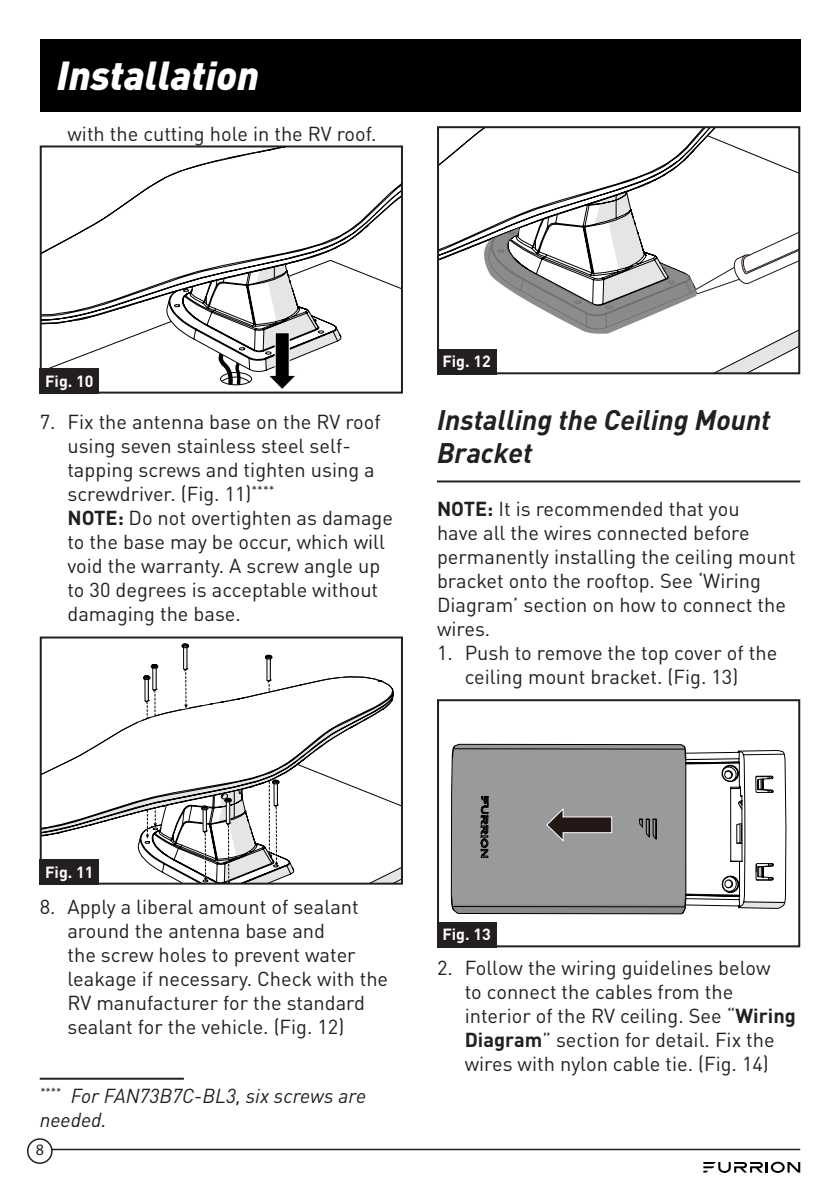
<style>
.page{position:relative;width:840px;height:1191px;background:#fff}
.page>*{position:absolute;margin:0;border:0;box-sizing:border-box;transform-origin:0 0}
.Body_-_Heading_notoc{font:italic 900 40px "DIN";color:#fff}
.Body_-_Title{font:italic 700 28px/33.6px "DIN";color:#231f20}
.Body-normal{font:20px/24px "DIN Pro";color:#231f20}
.footnotes{font:italic 20px/24px "DIN";color:#231f20}
.Body-normal-2{font:700 16px "DIN";color:#fff}
.t1{font:16px "Myriad Pro";color:#231f20}
.s1{font-weight:700}
</style>
<div class="page">
<hr style="left:40px;top:1148px;width:759px;height:2px;background:#231f20">
<svg style="left:703px;top:1161px;width:96px;height:11px"></svg>
<div style="left:28px;top:1139px;width:24px;height:24px;background:#fff;border-radius:50%"></div>
<div style="left:27px;top:1138px;width:26px;height:25px;border:2px solid #231f20;border-radius:50%"></div>
<div style="left:40px;top:40px;width:759px;height:72px;background:#000"></div>
<svg style="left:49px;top:325px;width:293px;height:43px"></svg>
<svg style="left:43px;top:176px;width:357px;height:149px"></svg>
<svg style="left:166px;top:148px;width:175px;height:241px"></svg>
<div style="left:40px;top:145px;width:363px;height:248px;border:2px solid #231f20"></div>
<div style="left:40px;top:368px;width:59px;height:25px;background:#231f20"></div>
<svg style="left:137px;top:643px;width:263px;height:238px"></svg>
<svg style="left:137px;top:676px;width:256px;height:18px"></svg>
<svg style="left:43px;top:694px;width:357px;height:144px"></svg>
<div style="left:40px;top:636px;width:363px;height:248px;border:2px solid #231f20"></div>
<div style="left:40px;top:859px;width:59px;height:25px;background:#231f20"></div>
<hr style="left:40px;top:1077px;width:144px;height:2px;background:#231f20">
<hr style="left:437px;top:480px;width:362px;height:2px;background:#231f20">
<svg style="left:488px;top:39px;width:213px;height:336px"></svg>
<svg style="left:440px;top:129px;width:301px;height:131px"></svg>
<svg style="left:484px;top:149px;width:312px;height:222px"></svg>
<div style="left:437px;top:126px;width:362px;height:248px;border:2px solid #231f20"></div>
<div style="left:437px;top:349px;width:59px;height:25px;background:#231f20"></div>
<svg style="left:451px;top:744px;width:335px;height:170px"></svg>
<div style="left:437px;top:699px;width:362px;height:248px;border:2px solid #231f20"></div>
<div style="left:437px;top:922px;width:59px;height:25px;background:#231f20"></div>
<p class="Body_-_Heading_notoc" style="left:57px;top:49px;width:204px">Installation</p>
<p class="Body-normal" style="left:67px;top:121px;width:310px">with the cutting hole in the RV roof.</p>
<p class="Body-normal-2" style="left:45px;top:370px;width:50px">Fig. 10</p>
<p class="Body-normal" style="left:67px;top:408px;width:327px;text-indent:-28px">7. Fix the antenna base on the RV roof using seven stainless steel self&shy;tapping screws and tighten using a screwdriver. (Fig. 11)<sup>****<br></sup><span class="s1">NOTE:</span> Do not overtighten as damage to the base may be occur, which will void the warranty. A screw angle up to 30 degrees is acceptable without damaging the base.</p>
<p class="Body-normal-2" style="left:442px;top:351px;width:50px">Fig. 12</p>
<p class="Body_-_Title" style="left:437px;top:402px;width:335px">Installing the Ceiling Mount<br>Bracket</p>
<p class="Body-normal" style="left:437px;top:495px;width:360px"><span class="s1">NOTE:</span> It is recommended that you<br>have all the wires connected before permanently installing the ceiling mount bracket onto the rooftop. See ‘Wiring<br>Diagram’ section on how to connect the wires.</p>
<p class="Body-normal" style="left:437px;top:639px;width:341px;text-align:center">1. Push to remove the top cover of the ceiling mount bracket. (Fig. 13)</p>
<p class="Body-normal-2" style="left:45px;top:861px;width:50px">Fig. 11</p>
<p class="Body-normal" style="left:67px;top:893px;width:322px;text-indent:-28px">8. Apply a liberal amount of sealant around the antenna base and<br>the screw holes to prevent water leakage if necessary. Check with the RV manufacturer for the standard sealant for the vehicle. (Fig. 12)</p>
<p class="footnotes" style="left:40px;top:1083px;width:328px"><sup>****</sup> For FAN73B7C-BL3, six screws are needed.</p>
<p class="t1" style="left:36px;top:1139px;width:10px">8</p>
<p class="Body-normal-2" style="left:442px;top:924px;width:50px">Fig. 13</p>
<p class="Body-normal" style="left:464px;top:954px;width:332px;text-indent:-28px">2. Follow the wiring guidelines below<br>to connect the cables from the interior of the RV ceiling. See “<span class="s1">Wiring Diagram</span>” section for detail. Fix the wires with nylon cable tie. (Fig. 14)</p>
</div>
